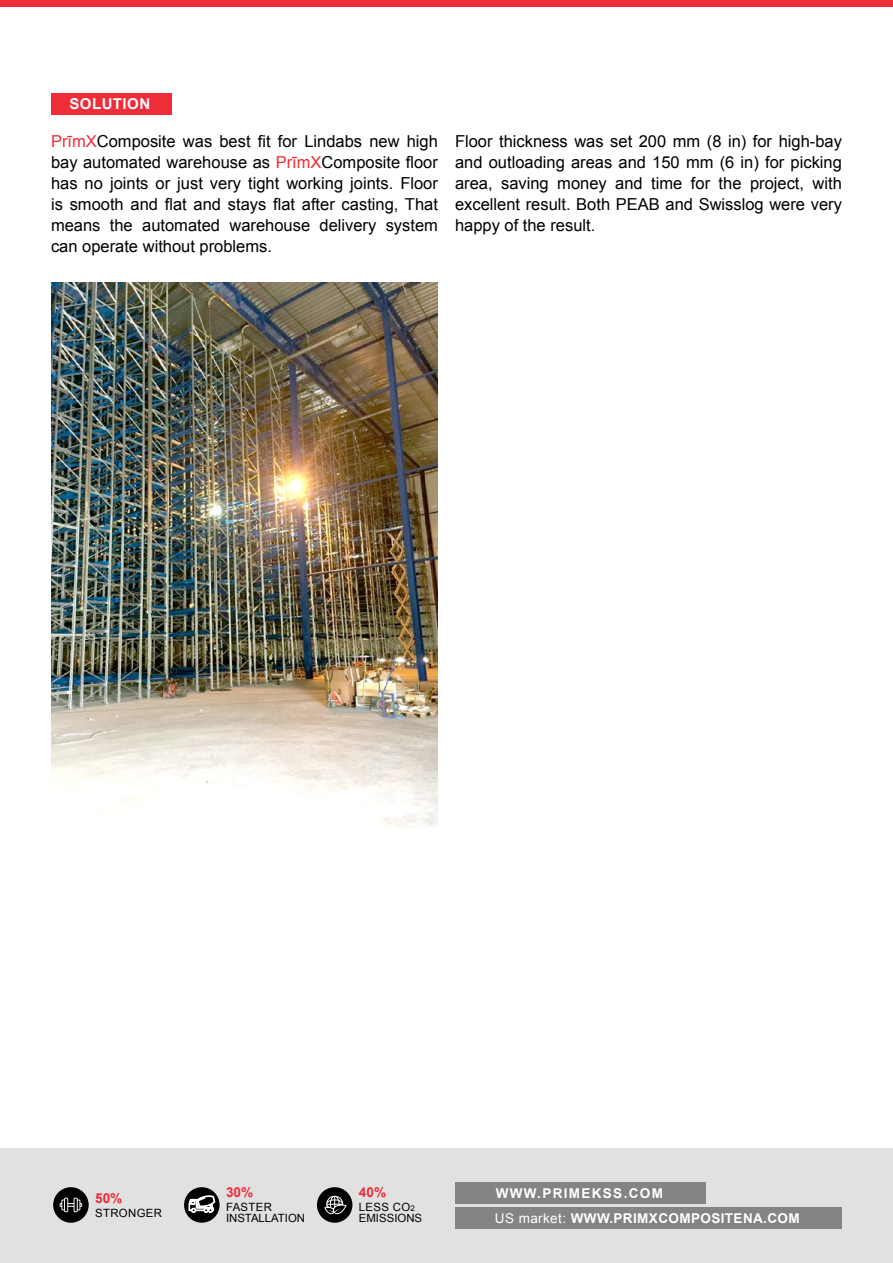
<style>
.page{position:relative;width:893px;height:1263px;background:#fff}
.page>*{position:absolute;margin:0;border:0;box-sizing:border-box;transform-origin:0 0}
.t1{font:16.5px/21px "Arial";color:#000;text-align:justify}
.t2{font:700 15px "Arial";letter-spacing:.03em;color:#fff}
.t3{font:700 13.65px "Arial";color:#ee2d39}
.t4{font:700 13.5px "Arial";letter-spacing:.03em;color:#fff}
.t5{font:700 13.5px "Arial";letter-spacing:.1em;color:#fff}
.t6{font:11.4px/11.4px "Arial";color:#000}
.t7{font:11.4px "Arial";letter-spacing:.03em;color:#000}
.s1{color:#ee2d39}
.s2{font-size:7.95px}
.s3{font-weight:400}
</style>
<div class="page">
<div style="left:0;top:0;width:893px;height:7px;background:#ee2d39"></div>
<div style="left:0;top:1148px;width:893px;height:115px;background:#e1e1e1"></div>
<div style="left:184px;top:1187px;width:36px;height:36px;background:#000;border-radius:50%"></div>
<svg style="left:189px;top:1195px;width:26px;height:17px"></svg>
<div style="left:317px;top:1187px;width:35px;height:36px;background:#000;border-radius:50%"></div>
<svg style="left:324px;top:1195px;width:23px;height:19px"></svg>
<div style="left:53px;top:1187px;width:36px;height:36px;background:#000;border-radius:50%"></div>
<svg style="left:60px;top:1198px;width:22px;height:14px"></svg>
<div style="left:455px;top:1207px;width:387px;height:22px;background:#848484"></div>
<div style="left:455px;top:1182px;width:251px;height:22px;background:#848484"></div>
<div style="left:51px;top:93px;width:120px;height:21px;background:#ee2d39"></div>
<img style="left:51px;top:282px;width:387px;height:545px">
<p class="t2" style="left:70px;top:94px;width:82px">SOLUTION</p>
<p class="t1" style="left:51px;top:131px;width:388px"><span class="s1">PrīmX</span>Composite was best fit for Lindabs new high bay automated warehouse as <span class="s1">PrīmX</span>Composite floor has no joints or just very tight working joints. Floor is smooth and flat and stays flat after casting, That means the automated warehouse delivery system can operate without problems.</p>
<p class="t1" style="left:455px;top:131px;width:388px">Floor thickness was set 200 mm (8 in) for high-bay and outloading areas and 150 mm (6 in) for picking area, saving money and time for the project, with excellent result. Both PEAB and Swisslog were very happy of the result.</p>
<p class="t3" style="left:95px;top:1189px;width:29px">50%</p>
<p class="t7" style="left:95px;top:1205px;width:68px">stronger</p>
<p class="t3" style="left:226px;top:1183px;width:29px">30%</p>
<p class="t6" style="left:226px;top:1201px;width:81px">Faster<br>Installation</p>
<p class="t3" style="left:359px;top:1183px;width:29px">40%</p>
<p class="t6" style="left:359px;top:1201px;width:65px">less co<span class="s2">2 </span>emissions</p>
<p class="t5" style="left:496px;top:1184px;width:169px">WWW.PRIMEKSS.COM</p>
<p class="t4" style="left:495px;top:1209px;width:306px"><span class="s3">US market:</span> WWW.PRIMXCOMPOSITENA.COM</p>
</div>
